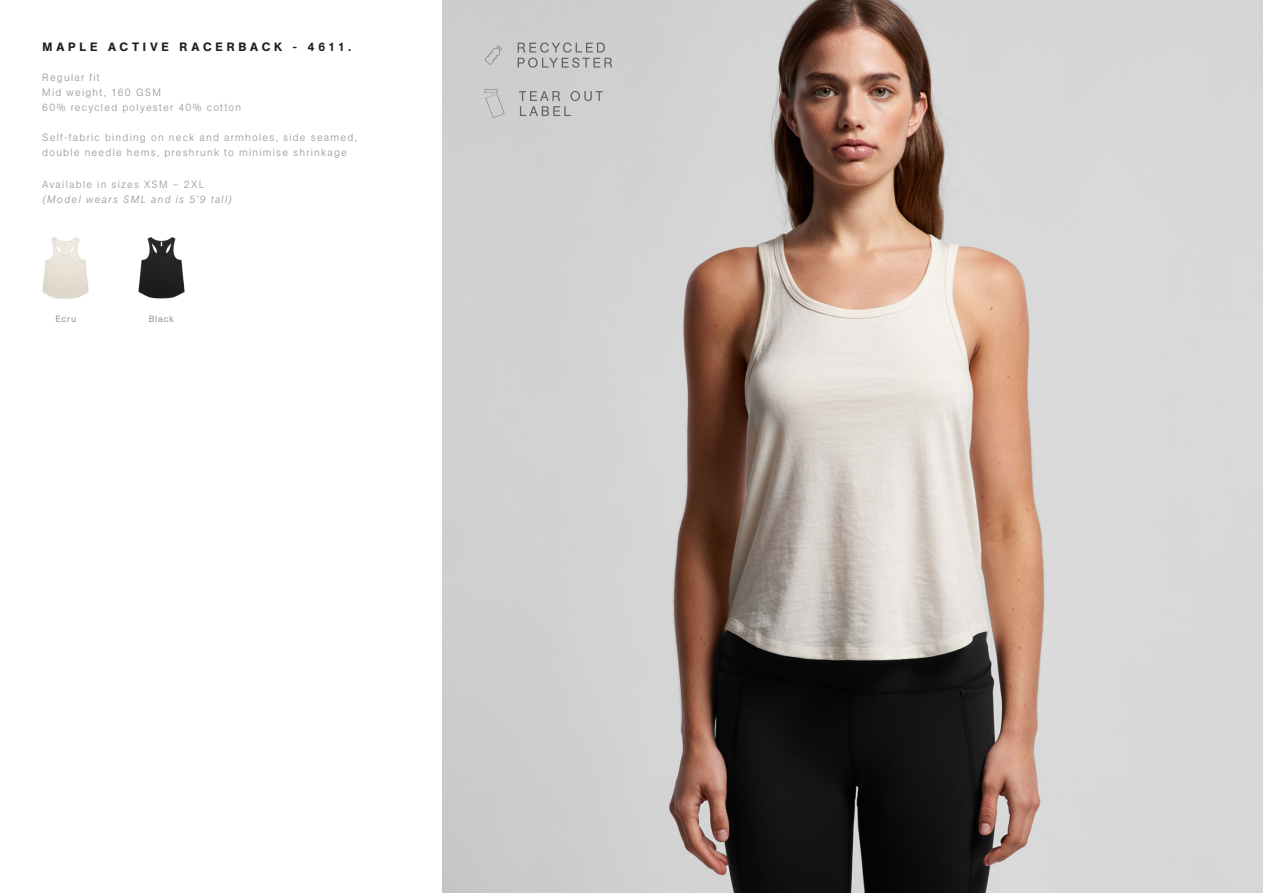
<style>
.page{position:relative;width:1263px;height:893px;background:#fff}
.page>*{position:absolute;margin:0;border:0;box-sizing:border-box;transform-origin:0 0}
.t1{font:500 12px "AG Book Pro";letter-spacing:.32em;color:#231f20}
.MEASUREMENTS{font:300 10.5px/15px "AG Book Pro";letter-spacing:.12em;color:#939598}
.t2{font:italic 300 10.5px/15px "AG Book Pro";letter-spacing:.125em;color:#939598}
.COLOUR_NAME{font:9px "AG Book Pro";letter-spacing:.075em;color:#939598}
.s1{font-style:normal}
</style>
<div class="page">
<img style="left:442px;top:0;width:821px;height:893px">
<img style="left:42px;top:237px;width:47px;height:62px">
<img style="left:138px;top:237px;width:47px;height:62px">
<svg style="left:519px;top:91px;width:84px;height:25px;background:#bdbdbd"></svg>
<svg style="left:497px;top:94px;width:7px;height:20px"></svg>
<svg style="left:485px;top:89px;width:12px;height:29px"></svg>
<svg style="left:485px;top:46px;width:17px;height:19px"></svg>
<svg style="left:518px;top:43px;width:94px;height:25px;background:#b8b8b8"></svg>
<p class="t1" style="left:43px;top:39px;width:310px">MAPLE ACTIVE RACERBACK - 4611.</p>
<p class="MEASUREMENTS" style="left:42px;top:69px;width:59px">Regular fit</p>
<p class="MEASUREMENTS" style="left:42px;top:84px;width:120px">Mid weight, 160 GSM</p>
<p class="MEASUREMENTS" style="left:42px;top:99px;width:200px">60% recycled polyester 40% cotton</p>
<p class="MEASUREMENTS" style="left:42px;top:129px;width:316px">Self-fabric binding on neck and armholes, side seamed, double needle hems, preshrunk to minimise shrinkage</p>
<p class="t2" style="left:42px;top:177px;width:191px"><span class="s1">Available in sizes XSM – 2XL </span>(Model wears SML and is 5’9 tall)</p>
<p class="COLOUR_NAME" style="left:55px;top:313px;width:22px">Ecru</p>
<p class="COLOUR_NAME" style="left:149px;top:313px;width:27px">Black</p>
</div>
